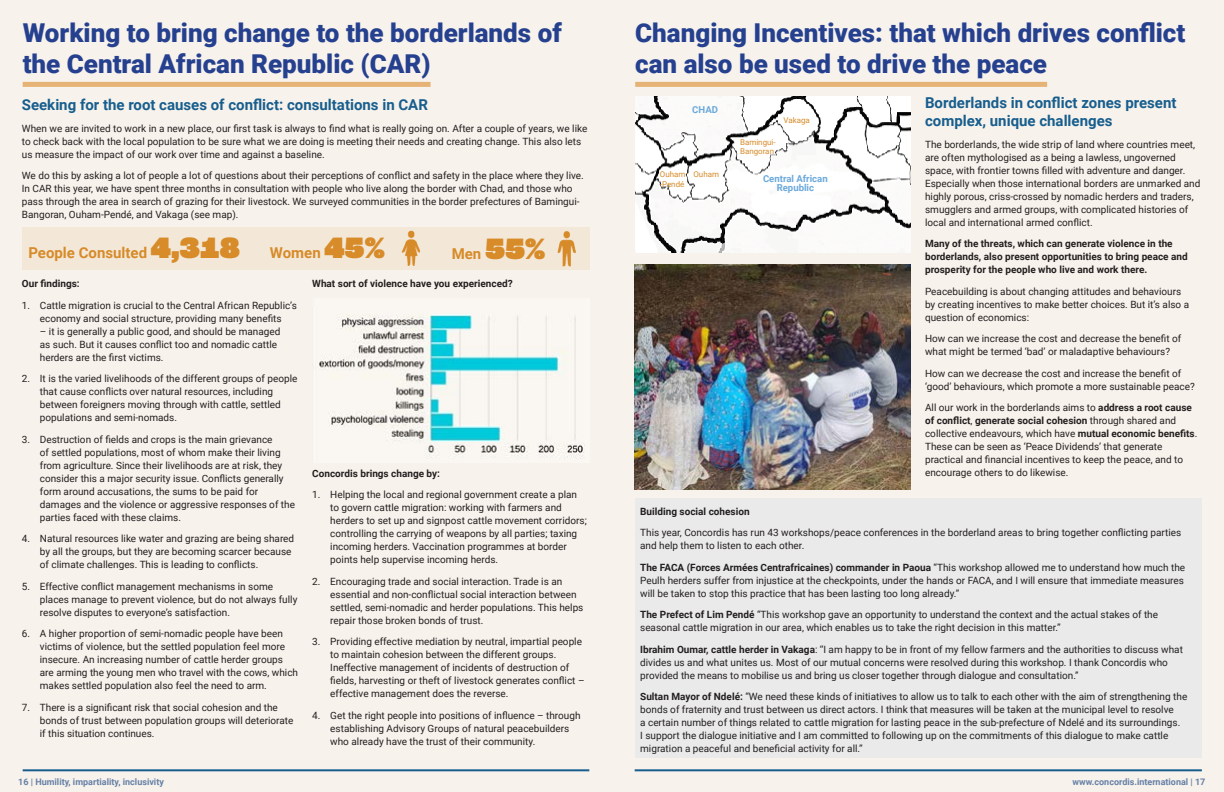
<style>
.page{position:relative;width:1224px;height:792px;background:#f7f2eb}
.page>*{position:absolute;margin:0;border:0;box-sizing:border-box;transform-origin:0 0}
.t1{font:900 26px/31.2px "Roboto";color:#25408f}
.t2{font:700 15px/18px "Roboto";color:#175e8e}
.t3{font:700 15px "Roboto";color:#d78b29}
.t4{font:10px/13px "Roboto";color:#231f20}
.t5{font:700 10px/13px "Roboto";color:#231f20}
.t6{font:700 9.6px/8.8px "Roboto";color:#6aa9dc;text-align:center}
.t7{font:700 9px "Roboto";color:#6580a7}
.t8{font:8px/9.6px "Roboto";color:#d68b28}
.s1{font-family:"Roc Grotesk";font-weight:800;font-size:31px}
.s2{font-weight:700}
</style>
<div class="page">
<hr style="left:23px;top:769px;width:566px;height:2px;background:#175e8e">
<hr style="left:635px;top:769px;width:567px;height:2px;background:#175e8e">
<div style="left:23px;top:82px;width:408px;height:5px;background:#e6b376"></div>
<img style="left:314px;top:314px;width:271px;height:145px">
<div style="left:635px;top:82px;width:412px;height:5px;background:#e6b376"></div>
<img style="left:635px;top:97px;width:276px;height:155px">
<div style="left:635px;top:499px;width:567px;height:259px;background:#e9eae9"></div>
<div style="left:22px;top:228px;width:567px;height:42px;background:#f3e7d7"></div>
<img style="left:635px;top:265px;width:275px;height:224px">
<h1 class="t1" style="left:23px;top:16px;width:541px">Working to bring change to the borderlands of the Central African Republic (CAR)</h1>
<h2 class="t2" style="left:22px;top:95px;width:408px">Seeking for the root causes of conflict: consultations in CAR</h2>
<p class="t4" style="left:22px;top:121px;width:567px">When we are invited to work in a new place, our first task is always to find what is really going on. After a couple of years, we like to check back with the local population to be sure what we are doing is meeting their needs and creating change. This also lets us measure the impact of our work over time and against a baseline.</p>
<p class="t4" style="left:22px;top:169px;width:563px">We do this by asking a lot of people a lot of questions about their perceptions of conflict and safety in the place where they live.<br>In CAR this year, we have spent three months in consultation with people who live along the border with Chad, and those who pass through the area in search of grazing for their livestock. We surveyed communities in the border prefectures of Bamingui-Bangoran, Ouham-Pendé, and Vakaga (see map).</p>
<h2 class="t3" style="left:28px;top:242px;width:358px">People Consulted <span class="s1">4,318</span> Women <span class="s1">45%</span></h2>
<h2 class="t3" style="left:452px;top:243px;width:95px">Men <span class="s1">55%</span></h2>
<p class="t5" style="left:22px;top:277px;width:59px">Our findings:</p>
<p class="t4" style="left:22px;top:298px;width:277px;text-align:center">1. Cattle migration is crucial to the Central African Republic’s economy and social structure, providing many benefits</p>
<p class="t4" style="left:40px;top:324px;width:242px">– it is generally a public good, and should be managed as such. But it causes conflict too and nomadic cattle herders are the first victims.</p>
<p class="t4" style="left:40px;top:372px;width:259px;text-indent:-18px">2. It is the varied livelihoods of the different groups of people that cause conflicts over natural resources, including between foreigners moving through with cattle, settled populations and semi-nomads.</p>
<p class="t4" style="left:40px;top:432px;width:257px;text-indent:-18px">3. Destruction of fields and crops is the main grievance<br>of settled populations, most of whom make their living from agriculture. Since their livelihoods are at risk, they consider this a major security issue. Conflicts generally form around accusations, the sums to be paid for damages and the violence or aggressive responses of the parties faced with these claims.</p>
<p class="t4" style="left:40px;top:532px;width:256px;text-indent:-18px">4. Natural resources like water and grazing are being shared by all the groups, but they are becoming scarcer because of climate challenges. This is leading to conflicts.</p>
<p class="t4" style="left:40px;top:579px;width:259px;text-indent:-18px">5. Effective conflict management mechanisms in some places manage to prevent violence, but do not always fully resolve disputes to everyone’s satisfaction.</p>
<p class="t4" style="left:40px;top:627px;width:260px;text-indent:-18px">6. A higher proportion of semi-nomadic people have been victims of violence, but the settled population feel more insecure. An increasing number of cattle herder groups are arming the young men who travel with the cows, which makes settled population also feel the need to arm.</p>
<p class="t4" style="left:40px;top:700px;width:255px;text-indent:-18px">7. There is a significant risk that social cohesion and the bonds of trust between population groups will deteriorate if this situation continues.</p>
<p class="t5" style="left:312px;top:277px;width:202px">What sort of violence have you experienced?</p>
<p class="t5" style="left:312px;top:467px;width:129px">Concordis brings change by:</p>
<p class="t4" style="left:330px;top:488px;width:258px;text-indent:-18px">1. Helping the local and regional government create a plan to govern cattle migration: working with farmers and herders to set up and signpost cattle movement corridors; controlling the carrying of weapons by all parties; taxing incoming herders. Vaccination programmes at border points help supervise incoming herds.</p>
<p class="t4" style="left:330px;top:575px;width:255px;text-indent:-18px">2. Encouraging trade and social interaction. Trade is an essential and non-conflictual social interaction between settled, semi-nomadic and herder populations. This helps repair those broken bonds of trust.</p>
<p class="t4" style="left:330px;top:635px;width:256px;text-indent:-18px">3. Providing effective mediation by neutral, impartial people to maintain cohesion between the different groups.<br>Ineffective management of incidents of destruction of fields, harvesting or theft of livestock generates conflict – effective management does the reverse.</p>
<p class="t4" style="left:330px;top:709px;width:252px;text-indent:-18px">4. Get the right people into positions of influence – through establishing Advisory Groups of natural peacebuilders who already have the trust of their community.</p>
<h1 class="t1" style="left:635px;top:16px;width:552px">Changing Incentives: that which drives conflict can also be used to drive the peace</h1>
<h2 class="t2" style="left:925px;top:93px;width:253px">Borderlands in conflict zones present complex, unique challenges</h2>
<p class="t4" style="left:925px;top:137px;width:277px">The borderlands, the wide strip of land where countries meet, are often mythologised as a being a lawless, ungoverned space, with frontier towns filled with adventure and danger.<br>Especially when those international borders are unmarked and highly porous, criss-crossed by nomadic herders and traders, smugglers and armed groups, with complicated histories of local and international armed conflict.</p>
<p class="t5" style="left:925px;top:237px;width:264px">Many of the threats, which can generate violence in the borderlands, also present opportunities to bring peace and prosperity for the people who live and work there.</p>
<p class="t4" style="left:925px;top:284px;width:266px">Peacebuilding is about changing attitudes and behaviours by creating incentives to make better choices. But it’s also a question of economics:</p>
<p class="t4" style="left:925px;top:332px;width:258px">How can we increase the cost and decrease the benefit of what might be termed ‘bad’ or maladaptive behaviours?</p>
<p class="t4" style="left:925px;top:366px;width:271px">How can we decrease the cost and increase the benefit of ‘good’ behaviours, which promote a more sustainable peace?</p>
<p class="t4" style="left:925px;top:401px;width:274px">All our work in the borderlands aims to <span class="s2">address a root cause of conflict</span>, <span class="s2">generate social cohesion</span> through shared and collective endeavours, which have <span class="s2">mutual economic benefits</span>.<br>These can be seen as ‘Peace Dividends’ that generate practical and financial incentives to keep the peace, and to encourage others to do likewise.</p>
<p class="t6" style="left:692px;top:105px;width:27px">CHAD</p>
<p class="t8" style="left:783px;top:115px;width:28px">Vakaga</p>
<p class="t8" style="left:740px;top:137px;width:37px">Bamingui-<br>Bangoran</p>
<p class="t8" style="left:660px;top:169px;width:27px">Ouham -Pendé</p>
<p class="t8" style="left:693px;top:169px;width:27px">Ouham</p>
<p class="t6" style="left:763px;top:174px;width:66px">Central African<br>Republic</p>
<p class="t5" style="left:640px;top:504px;width:111px">Building social cohesion</p>
<p class="t4" style="left:640px;top:526px;width:543px">This year, Concordis has run 43 workshops/peace conferences in the borderland areas to bring together conflicting parties and help them to listen to each other.</p>
<p class="t4" style="left:640px;top:560px;width:547px;text-align:justify"><span class="s2">The FACA (Forces Armées Centrafricaines) commander in Paoua</span> “This workshop allowed me to understand how much the Peulh herders suffer from injustice at the checkpoints, under the hands or FACA, and I will ensure that immediate measures will be taken to stop this practice that has been lasting too long already.”</p>
<p class="t4" style="left:640px;top:608px;width:519px"><span class="s2">The Prefect of Lim Pendé</span> “This workshop gave an opportunity to understand the context and the actual stakes of the seasonal cattle migration in our area, which enables us to take the right decision in this matter.”</p>
<p class="t4" style="left:640px;top:642px;width:544px"><span class="s2">Ibrahim Oumar, cattle herder in Vakaga</span>: ‘‘I am happy to be in front of my fellow farmers and the authorities to discuss what divides us and what unites us. Most of our mutual concerns were resolved during this workshop. I thank Concordis who provided the means to mobilise us and bring us closer together through dialogue and consultation.’’</p>
<p class="t4" style="left:640px;top:690px;width:549px"><span class="s2">Sultan Mayor of Ndelé:</span> “We need these kinds of initiatives to allow us to talk to each other with the aim of strengthening the bonds of fraternity and trust between us direct actors. I think that measures will be taken at the municipal level to resolve<br>a certain number of things related to cattle migration for lasting peace in the sub-prefecture of Ndelé and its surroundings.<br>I support the dialogue initiative and I am committed to following up on the commitments of this dialogue to make cattle migration a peaceful and beneficial activity for all.”</p>
<p class="t7" style="left:18px;top:776px;width:147px">16 | Humility, impartiality, inclusivity</p>
<p class="t7" style="left:1073px;top:776px;width:134px">www.concordis.international | 17</p>
</div>
